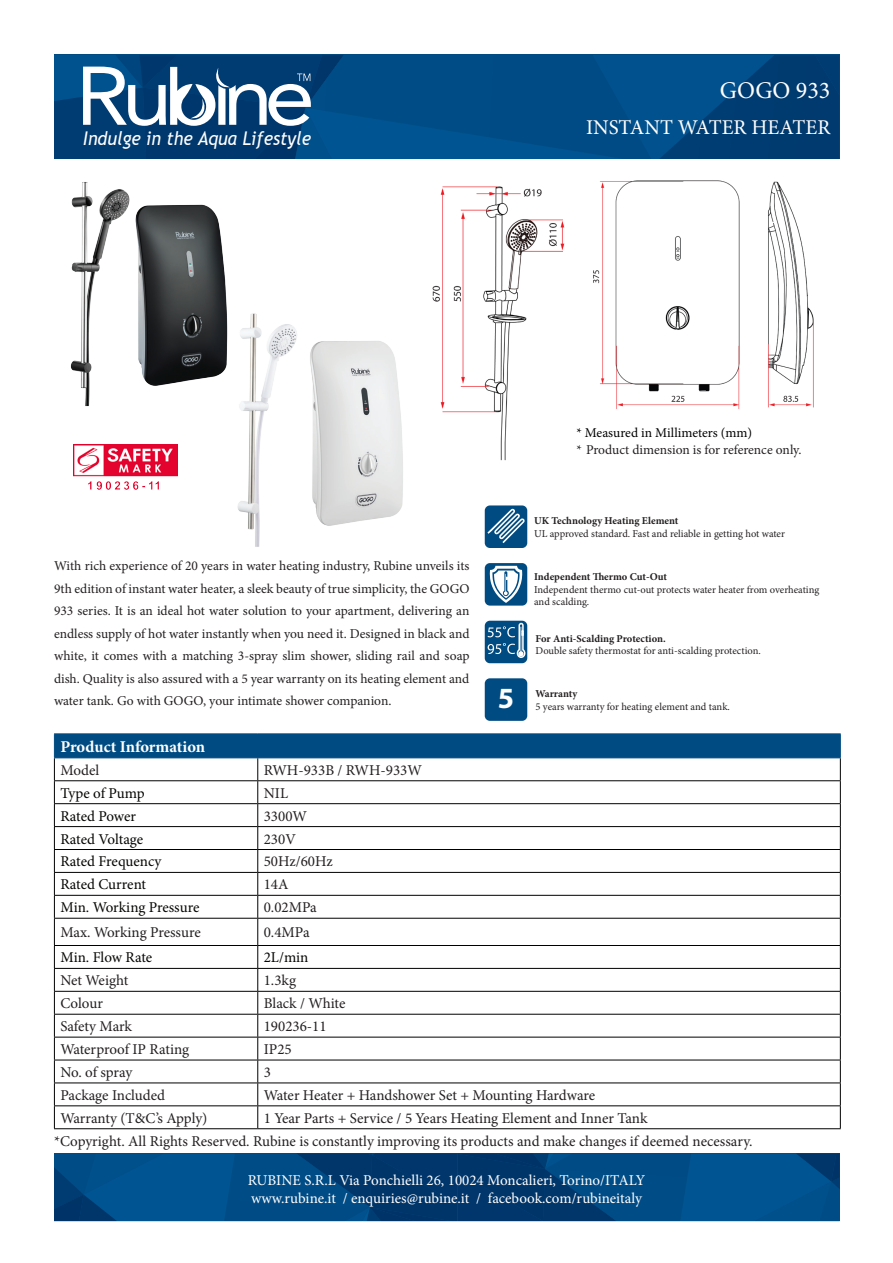
<style>
.page{position:relative;width:893px;height:1263px;background:#fff}
.page>*{position:absolute;margin:0;border:0;box-sizing:border-box;transform-origin:0 0}
.t1{font:700 29.4px "Myriad Pro";color:#fff}
.t2{font:24px "Minion Pro";color:#fff}
.t3{font:21px "Minion Pro";color:#fff}
.t4{font:italic 18.9px "Trebuchet MS";color:#fff;scale:.93 1}
.t5{font:700 16.5px "Minion Pro";letter-spacing:-.005em;color:#fff}
.t6{font:15px "Minion Pro";color:#231f20}
.t7{font:15px/18px "Minion Pro";color:#fff}
.t8{font:15px "Minion Pro";letter-spacing:-.005em;color:#050503}
.t9{font:13.5px/22.5px "Minion Pro";letter-spacing:-.005em;color:#231f20;text-align:justify}
.t10{font:13.5px "Minion Pro";color:#000}
.t11{font:10.5px/12.6px "Minion Pro";letter-spacing:-.005em;color:#231f20}
.t12{font:700 10.5px "Minion Pro";letter-spacing:-.005em;color:#231f20}
</style>
<div class="page">
<svg style="left:54px;top:55px;width:785px;height:104px;background:#105287"></svg>
<svg style="left:54px;top:1153px;width:786px;height:69px;background:#024981"></svg>
<hr style="left:54px;top:1128px;width:204px;height:1px;background:#000">
<hr style="left:258px;top:1128px;width:583px;height:1px;background:#000">
<hr style="left:54px;top:733px;width:204px;height:1px;background:#004c82">
<hr style="left:258px;top:733px;width:583px;height:1px;background:#004c82">
<svg style="left:54px;top:734px;width:787px;height:394px"></svg>
<hr style="left:54px;top:895px;width:204px;height:1px;background:#000">
<hr style="left:258px;top:895px;width:583px;height:1px;background:#000">
<div style="left:485px;top:563px;width:42px;height:43px;background:#004c82;border-radius:5px"></div>
<svg style="left:490px;top:566px;width:32px;height:37px"></svg>
<img style="left:593px;top:180px;width:221px;height:229px">
<img style="left:237px;top:324px;width:166px;height:223px">
<img style="left:70px;top:182px;width:200px;height:243px">
<img style="left:432px;top:186px;width:133px;height:275px">
<div style="left:485px;top:505px;width:42px;height:43px;background:#004c82;border-radius:5px"></div>
<svg style="left:487px;top:508px;width:38px;height:35px"></svg>
<div style="left:485px;top:678px;width:42px;height:43px;background:#004c82;border-radius:5px"></div>
<div style="left:485px;top:621px;width:42px;height:42px;background:#004c82;border-radius:5px"></div>
<svg style="left:488px;top:622px;width:38px;height:36px"></svg>
<img style="left:73px;top:444px;width:105px;height:46px">
<h3 class="t4" style="left:83px;top:127px;width:247px">Indulge in the Aqua Lifestyle</h3>
<p class="t2" style="left:720px;top:74px;width:112px">GOGO 933</p>
<p class="t3" style="left:586px;top:113px;width:246px">INSTANT WATER HEATER</p>
<p class="t9" style="left:54px;top:555px;width:417px">With rich experience of 20 years in water heating industry, Rubine unveils its 9th edition of instant water heater, a sleek beauty of true simplicity, the GOGO 933 series. It is an ideal hot water solution to your apartment, delivering an endless supply of hot water instantly when you need it. Designed in black and white, it comes with a matching 3-spray slim shower, sliding rail and soap dish. Quality is also assured with a 5 year warranty on its heating element and water tank. Go with GOGO, your intimate shower companion.</p>
<p class="t10" style="left:576px;top:423px;width:177px">* Measured in Millimeters (mm)</p>
<p class="t9" style="left:576px;top:439px;width:227px">* Product dimension is for reference only.</p>
<h1 class="t1" style="left:498px;top:679px;width:18px">5</h1>
<p class="t12" style="left:534px;top:513px;width:146px">UK Technology Heating Element</p>
<p class="t11" style="left:534px;top:527px;width:252px">UL approved standard. Fast and reliable in getting hot water</p>
<p class="t12" style="left:534px;top:569px;width:134px">Independent Thermo Cut-Out</p>
<p class="t11" style="left:534px;top:583px;width:287px">Independent thermo cut-out protects water heater from overheating and scalding.</p>
<p class="t12" style="left:536px;top:631px;width:132px">For Anti-Scalding Protection.</p>
<p class="t11" style="left:536px;top:645px;width:227px">Double safety thermostat for anti-scalding protection.</p>
<p class="t12" style="left:536px;top:686px;width:43px">Warranty</p>
<p class="t11" style="left:536px;top:700px;width:196px">5 years warranty for heating element and tank.</p>
<p class="t5" style="left:60px;top:735px;width:146px">Product Information</p>
<p class="t6" style="left:60px;top:760px;width:40px">Model</p>
<p class="t6" style="left:264px;top:760px;width:160px">RWH-933B / RWH-933W</p>
<p class="t8" style="left:60px;top:783px;width:86px">Type of Pump</p>
<p class="t6" style="left:264px;top:783px;width:26px">NIL</p>
<p class="t8" style="left:60px;top:806px;width:77px">Rated Power</p>
<p class="t6" style="left:264px;top:806px;width:45px">3300W</p>
<p class="t8" style="left:60px;top:829px;width:84px">Rated Voltage</p>
<p class="t6" style="left:264px;top:829px;width:34px">230V</p>
<p class="t8" style="left:60px;top:851px;width:103px">Rated Frequency</p>
<p class="t6" style="left:264px;top:851px;width:71px">50Hz/60Hz</p>
<p class="t8" style="left:60px;top:874px;width:87px">Rated Current</p>
<p class="t6" style="left:264px;top:874px;width:26px">14A</p>
<p class="t8" style="left:60px;top:897px;width:141px">Min. Working Pressure</p>
<p class="t6" style="left:264px;top:897px;width:55px">0.02MPa</p>
<p class="t6" style="left:60px;top:922px;width:142px">Max. Working Pressure</p>
<p class="t6" style="left:264px;top:922px;width:47px">0.4MPa</p>
<p class="t8" style="left:60px;top:947px;width:93px">Min. Flow Rate</p>
<p class="t8" style="left:264px;top:947px;width:46px">2L/min</p>
<p class="t6" style="left:60px;top:970px;width:70px">Net Weight</p>
<p class="t6" style="left:264px;top:970px;width:34px">1.3kg</p>
<p class="t6" style="left:60px;top:993px;width:44px">Colour</p>
<p class="t6" style="left:264px;top:993px;width:83px">Black / White</p>
<p class="t6" style="left:60px;top:1016px;width:73px">Safety Mark</p>
<p class="t6" style="left:264px;top:1016px;width:64px">190236-11</p>
<p class="t6" style="left:60px;top:1039px;width:130px">Waterproof IP Rating</p>
<p class="t6" style="left:264px;top:1039px;width:29px">IP25</p>
<p class="t6" style="left:60px;top:1062px;width:73px">No. of spray</p>
<p class="t6" style="left:264px;top:1062px;width:9px">3</p>
<p class="t6" style="left:60px;top:1085px;width:106px">Package Included</p>
<p class="t6" style="left:264px;top:1085px;width:333px">Water Heater + Handshower Set + Mounting Hardware</p>
<p class="t6" style="left:60px;top:1108px;width:149px">Warranty (T&amp;C’s Apply)</p>
<p class="t6" style="left:264px;top:1108px;width:385px">1 Year Parts + Service / 5 Years Heating Element and Inner Tank</p>
<p class="t6" style="left:54px;top:1131px;width:700px">*Copyright. All Rights Reserved. Rubine is constantly improving its products and make changes if deemed necessary.</p>
<p class="t7" style="left:248px;top:1171px;width:399px">RUBINE S.R.L Via Ponchielli 26, 10024 Moncalieri, Torino/ITALY www.rubine.it / enquiries@rubine.it / facebook.com/rubineitaly</p>
</div>
